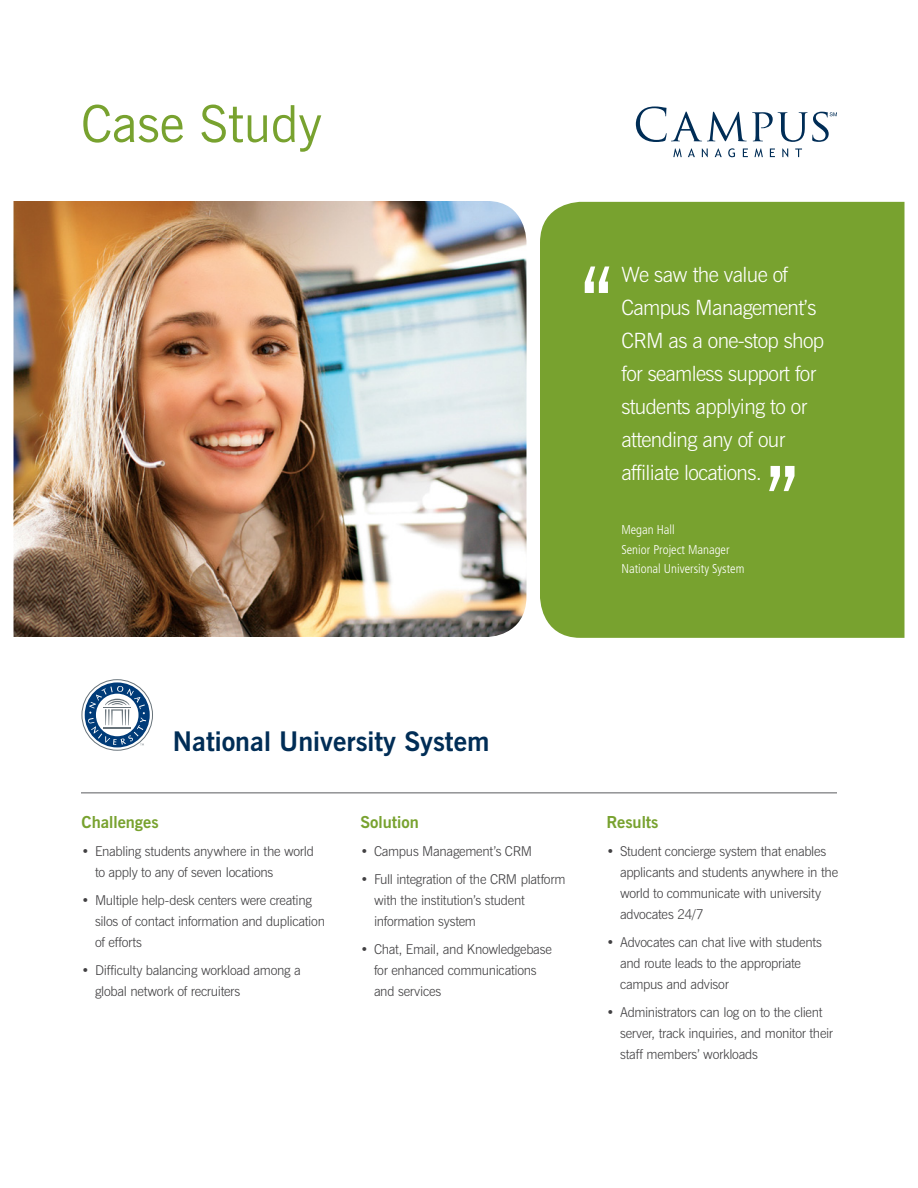
<style>
.page{position:relative;width:918px;height:1188px;background:#fff}
.page>*{position:absolute;margin:0;border:0;box-sizing:border-box;transform-origin:0 0}
.Cover_header{font:51px "News Gothic BT";color:#78a22f}
.Inside_Title_page{font:700 27px "News Gothic";color:#002d56}
.Cover_quote{font:300 21px/33px "News Gothic BT";letter-spacing:-.03em;color:#fff}
.Cover_Headers{font:700 16.5px "News Gothic";color:#78a22f}
.t1{font:300 13.5px/21px "News Gothic BT";letter-spacing:-.02em;color:#414042}
.Cover_quote_-from{font:300 condensed 12.75px "Frutiger";color:#fff}
</style>
<div class="page">
<div style="left:540px;top:202px;width:364px;height:436px;background:#78a22f"></div>
<hr style="left:81px;top:792px;width:756px;height:1px;background:#6d6e71">
<img style="left:14px;top:201px;width:512px;height:436px">
<svg style="left:585px;top:267px;width:24px;height:26px"></svg>
<svg style="left:769px;top:466px;width:26px;height:25px"></svg>
<div style="left:82px;top:679px;width:71px;height:72px;border:1px solid #68737a;border-radius:50%"></div>
<svg style="left:85px;top:682px;width:65px;height:65px"></svg>
<svg style="left:673px;top:149px;width:9px;height:8px"></svg>
<svg style="left:688px;top:148px;width:7px;height:9px"></svg>
<svg style="left:702px;top:149px;width:6px;height:8px"></svg>
<svg style="left:715px;top:148px;width:7px;height:9px"></svg>
<svg style="left:728px;top:148px;width:7px;height:9px"></svg>
<svg style="left:743px;top:149px;width:5px;height:8px"></svg>
<svg style="left:755px;top:149px;width:8px;height:8px"></svg>
<svg style="left:770px;top:149px;width:5px;height:8px"></svg>
<svg style="left:782px;top:149px;width:6px;height:8px"></svg>
<svg style="left:795px;top:149px;width:7px;height:8px"></svg>
<svg style="left:636px;top:107px;width:201px;height:35px"></svg>
<p class="Cover_header" style="left:81px;top:93px;width:242px">Case Study</p>
<p class="Cover_quote" style="left:621px;top:258px;width:204px">We saw the value of<br>Campus Management’s<br>CRM as a one-stop shop for seamless support for students applying to or attending any of our affiliate locations.</p>
<p class="Cover_quote_-from" style="left:621px;top:523px;width:55px">Megan Hall</p>
<p class="Cover_quote_-from" style="left:621px;top:542px;width:110px">Senior Project Manager</p>
<p class="Cover_quote_-from" style="left:621px;top:562px;width:125px">National University System</p>
<p class="Inside_Title_page" style="left:173px;top:725px;width:318px">National University System</p>
<p class="Cover_Headers" style="left:82px;top:813px;width:79px">Challenges</p>
<p class="t1" style="left:95px;top:841px;width:220px;text-indent:-14px">• Enabling students anywhere in the world to apply to any of seven locations</p>
<p class="t1" style="left:95px;top:890px;width:232px;text-indent:-14px">• Multiple help-desk centers were creating silos of contact information and duplication of efforts</p>
<p class="t1" style="left:95px;top:959px;width:207px;text-indent:-14px">• Difficulty balancing workload among a global network of recruiters</p>
<p class="Cover_Headers" style="left:361px;top:813px;width:60px">Solution</p>
<p class="t1" style="left:361px;top:841px;width:173px">• Campus Management’s CRM</p>
<p class="t1" style="left:374px;top:869px;width:193px;text-indent:-14px">• Full integration of the CRM platform with the institution’s student information system</p>
<p class="t1" style="left:374px;top:938px;width:179px;text-indent:-14px">• Chat, Email, and Knowledgebase for enhanced communications and services</p>
<p class="Cover_Headers" style="left:607px;top:813px;width:54px">Results</p>
<p class="t1" style="left:620px;top:841px;width:220px;text-indent:-14px">• Student concierge system that enables applicants and students anywhere in the world to communicate with university advocates 24/7</p>
<p class="t1" style="left:620px;top:932px;width:203px;text-indent:-14px">• Advocates can chat live with students and route leads to the appropriate campus and advisor</p>
<p class="t1" style="left:620px;top:1001px;width:215px;text-indent:-14px">• Administrators can log on to the client server, track inquiries, and monitor their staff members’ workloads</p>
</div>
